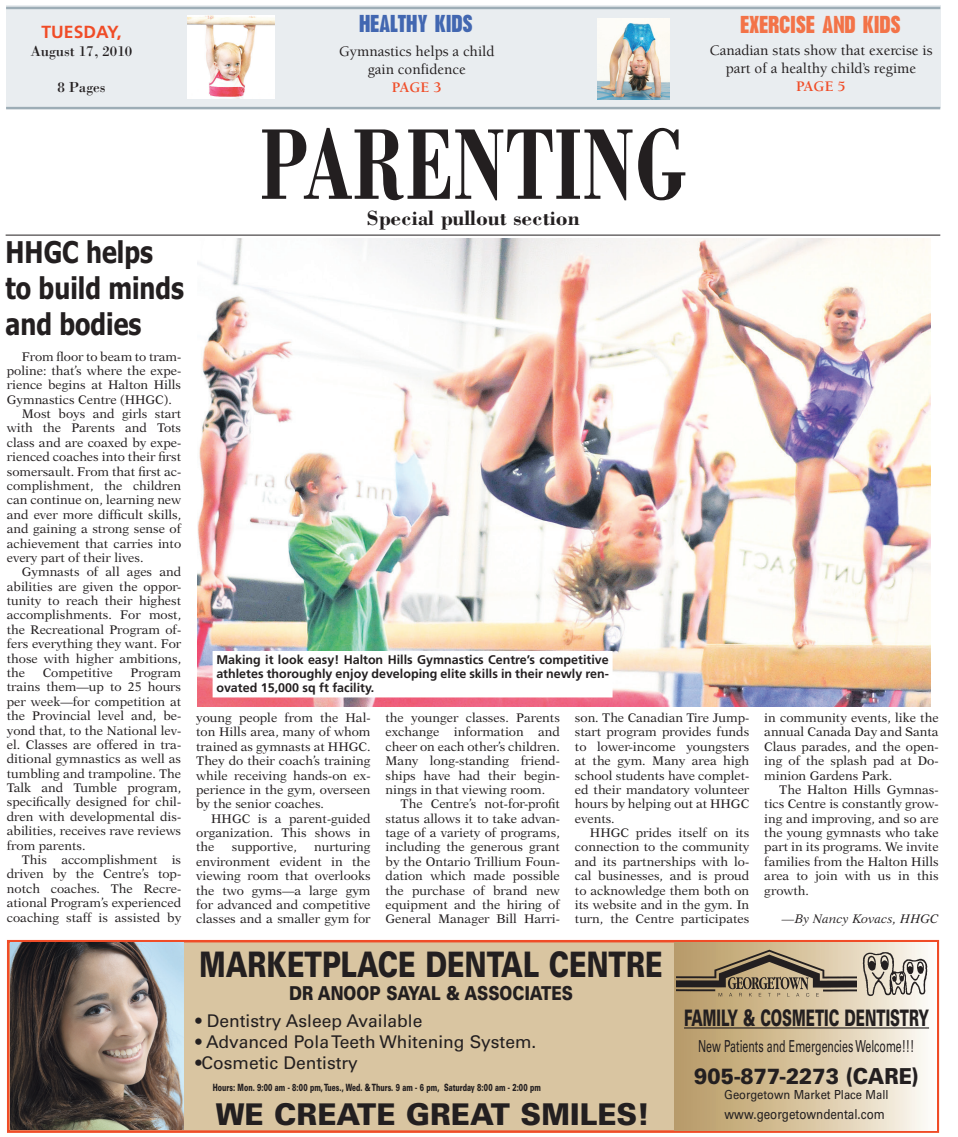
<style>
.page{position:relative;width:958px;height:1137px;background:#fff}
.page>*{position:absolute;margin:0;border:0;box-sizing:border-box;transform-origin:0 0}
.t1{font:700 103.75px "Bodoni";color:#231f20;scale:.7 1}
.t2{font:900 35.12px "Univers";color:#231f20;scale:.75 1}
.t3{font:700 30px/36px "Tahoma";color:#231f20;scale:.83 1}
.t4{font:900 30px "Univers";color:#231f20;scale:.96 1}
.t5{font:900 22.75px "Univers";color:#231f20;scale:.6 1}
.t6{font:700 condensed 22.5px "Placard";color:#f37348}
.t7{font:700 condensed 22.5px "Placard";color:#4267b1}
.t8{font:900 22px "Univers";color:#231f20;scale:.9 1}
.t9{font:700 21.25px "Bodoni";color:#231f20}
.t10{font:900 19.12px "Univers";color:#231f20;scale:.81 1}
.t11{font:17.5px "Univers";color:#231f20}
.t12{font:700 17.5px "Frutiger";color:#f04c27}
.t13{font:16.5px "Univers";color:#231f20;scale:.64 1}
.t14{font:500 15px/18px "Berkeley";color:#231f20;text-align:center}
.t15{font:15px "Bodoni";color:#231f20}
.t16{font:700 15px "Berkeley";color:#f04c27}
.t17{font:13.75px "Univers";color:#231f20;scale:.85 1}
.t18{font:12.5px/14.4px "New Aster";color:#231f20;text-align:justify}
.t19{font:700 12.5px/13.8px "Frutiger";color:#231f20;text-align:justify}
.t20{font:12.5px "Univers";color:#231f20;scale:.9 1}
.t21{font:italic 12.5px "New Aster";color:#231f20}
.t22{font:900 10px "Univers";color:#231f20;scale:.65 1}
</style>
<div class="page">
<div style="left:8px;top:941px;width:929px;height:190px;background:#d9c5a1"></div>
<div style="left:7px;top:939px;width:932px;height:193px;border:2px solid #f04c27"></div>
<img style="left:10px;top:942px;width:173px;height:187px">
<div style="left:674px;top:942px;width:262px;height:188px;background:linear-gradient(to right,#b5955c,#fbf7ee)"></div>
<hr style="left:684px;top:1027px;width:245px;height:1px;background:#231f20">
<img style="left:862px;top:951px;width:65px;height:45px">
<img style="left:676px;top:946px;width:180px;height:53px">
<hr style="left:6px;top:235px;width:934px;height:1px;background:#231f20">
<img style="left:198px;top:238px;width:732px;height:468px">
<div style="left:6px;top:6px;width:934px;height:102px;background:#e9edf0"></div>
<hr style="left:6px;top:7px;width:934px;height:2px;background:#9dadb6">
<hr style="left:6px;top:107px;width:934px;height:2px;background:#9dadb6">
<img style="left:187px;top:15px;width:87px;height:84px">
<img style="left:597px;top:18px;width:72px;height:82px">
<div style="left:213px;top:651px;width:399px;height:45px;background:#fff"></div>
<h3 class="t12" style="left:42px;top:25px;width:81px">TUESDAY,</h3>
<p class="t15" style="left:31px;top:46px;width:103px">August 17, 2010</p>
<p class="t15" style="left:58px;top:82px;width:49px">8 Pages</p>
<h3 class="t7" style="left:359px;top:15px;width:115px">HEALTHY KIDS</h3>
<p class="t14" style="left:339px;top:44px;width:157px">Gymnastics helps a child gain confidence</p>
<p class="t16" style="left:392px;top:82px;width:51px">PAGE 3</p>
<h3 class="t6" style="left:740px;top:16px;width:162px">EXERCISE AND KIDS</h3>
<p class="t14" style="left:709px;top:43px;width:224px">Canadian stats show that exercise is part of a healthy child’s regime</p>
<p class="t16" style="left:796px;top:81px;width:51px">PAGE 5</p>
<h3 class="t3" style="left:6px;top:235px;width:216px">HHGC helps to build minds and bodies</h3>
<p class="t18" style="left:22px;top:350px;width:161px">From floor to beam to tram-</p>
<p class="t18" style="left:7px;top:364px;width:176px">poline: that’s where the expe-</p>
<p class="t18" style="left:7px;top:378px;width:176px">rience begins at Halton Hills</p>
<p class="t18" style="left:7px;top:393px;width:167px">Gymnastics Centre (HHGC).</p>
<p class="t18" style="left:22px;top:407px;width:161px">Most boys and girls start</p>
<p class="t18" style="left:7px;top:422px;width:176px">with the Parents and Tots</p>
<p class="t18" style="left:7px;top:436px;width:176px">class and are coaxed by expe-</p>
<p class="t18" style="left:7px;top:450px;width:176px">rienced coaches into their first</p>
<p class="t18" style="left:7px;top:465px;width:176px">somersault. From that first ac-</p>
<p class="t18" style="left:7px;top:479px;width:176px">complishment, the children</p>
<p class="t18" style="left:7px;top:493px;width:176px">can continue on, learning new</p>
<p class="t18" style="left:7px;top:508px;width:176px">and ever more difficult skills,</p>
<p class="t18" style="left:7px;top:522px;width:176px">and gaining a strong sense of</p>
<p class="t18" style="left:7px;top:537px;width:176px">achievement that carries into</p>
<p class="t18" style="left:7px;top:551px;width:138px">every part of their lives.</p>
<p class="t18" style="left:22px;top:565px;width:161px">Gymnasts of all ages and</p>
<p class="t18" style="left:7px;top:580px;width:176px">abilities are given the oppor-</p>
<p class="t18" style="left:7px;top:594px;width:176px">tunity to reach their highest</p>
<p class="t18" style="left:7px;top:608px;width:176px">accomplishments. For most,</p>
<p class="t18" style="left:7px;top:623px;width:176px">the Recreational Program of-</p>
<p class="t18" style="left:7px;top:637px;width:176px">fers everything they want. For</p>
<p class="t18" style="left:7px;top:652px;width:176px">those with higher ambitions,</p>
<p class="t18" style="left:7px;top:666px;width:20px">the</p>
<p class="t18" style="left:43px;top:666px;width:72px">Competitive</p>
<p class="t18" style="left:7px;top:666px;width:176px;text-indent:124px">Program trains them—up to 25 hours per week—for competition at the Provincial level and, be&shy;yond that, to the National lev&shy;el. Classes are offered in tra&shy;ditional gymnastics as well as tumbling and trampoline. The Talk and Tumble program, specifically designed for chil&shy;dren with developmental dis&shy;abilities, receives rave reviews from parents.</p>
<p class="t18" style="left:7px;top:853px;width:176px;text-indent:15px">This accomplishment is driven by the Centre’s top&shy;notch coaches. The Recre&shy;ational Program’s experienced coaching staff is assisted by</p>
<h1 class="t1" style="left:259px;top:128px;width:613px">PARENTING</h1>
<h3 class="t9" style="left:367px;top:210px;width:214px">Special pullout section</h3>
<p class="t19" style="left:216px;top:654px;width:394px">Making it look easy! Halton Hills Gymnastics Centre’s competitive athletes thoroughly enjoy developing elite skills in their newly ren&shy;ovated 15,000 sq ft facility.</p>
<p class="t18" style="left:196px;top:711px;width:176px">young people from the Hal&shy;ton Hills area, many of whom trained as gymnasts at HHGC.<br>They do their coach’s training while receiving hands-on ex&shy;perience in the gym, overseen by the senior coaches.</p>
<p class="t18" style="left:196px;top:812px;width:176px;text-indent:15px">HHGC is a parent-guided organization. This shows in the</p>
<p class="t18" style="left:196px;top:840px;width:176px;text-indent:118px">nurturing environment evident in the viewing room that overlooks the two gyms—a large gym for advanced and competitive classes and a smaller gym for</p>
<p class="t18" style="left:232px;top:840px;width:66px">supportive,</p>
<p class="t18" style="left:385px;top:711px;width:176px">the younger classes. Parents exchange information and cheer on each other’s children.<br>Many long-standing friend&shy;ships have had their begin&shy;nings in that viewing room.</p>
<p class="t18" style="left:385px;top:797px;width:176px;text-indent:15px">The Centre’s not-for-profit status allows it to take advan&shy;tage of a variety of programs, including the generous grant by the Ontario Trillium Foun&shy;dation which made possible the purchase of brand new equipment and the hiring of General Manager Bill Harri-</p>
<p class="t18" style="left:575px;top:711px;width:176px">son. The Canadian Tire Jump&shy;start program provides funds to lower-income youngsters at the gym. Many area high school students have complet&shy;ed their mandatory volunteer hours by helping out at HHGC events.</p>
<p class="t18" style="left:575px;top:826px;width:176px;text-indent:15px">HHGC prides itself on its connection to the community and its partnerships with lo&shy;cal businesses, and is proud to acknowledge them both on its website and in the gym. In turn, the Centre participates</p>
<h2 class="t2" style="left:199px;top:951px;width:619px">MARKETPLACE DENTAL CENTRE</h2>
<h3 class="t10" style="left:289px;top:985px;width:352px">DR ANOOP SAYAL &amp; ASSOCIATES</h3>
<p class="t18" style="left:764px;top:711px;width:176px">in community events, like the annual Canada Day and Santa Claus parades, and the open&shy;ing of the splash pad at Do&shy;minion Gardens Park.</p>
<p class="t18" style="left:764px;top:783px;width:176px;text-indent:15px">The Halton Hills Gymnas&shy;tics Centre is constantly grow&shy;ing and improving, and so are the young gymnasts who take part in its programs. We invite families from the Halton Hills area to join with us in this growth.</p>
<p class="t21" style="left:782px;top:913px;width:158px">—By Nancy Kovacs, HHGC</p>
<h3 class="t11" style="left:195px;top:1014px;width:228px">• Dentistry Asleep Available</h3>
<h3 class="t11" style="left:195px;top:1035px;width:342px">• Advanced Pola Teeth Whitening System.</h3>
<h3 class="t11" style="left:195px;top:1056px;width:164px">•Cosmetic Dentistry</h3>
<p class="t22" style="left:213px;top:1083px;width:506px">Hours: Mon. 9:00 am - 8:00 pm, Tues., Wed. &amp; Thurs. 9 am - 6 pm, Saturday 8:00 am - 2:00 pm</p>
<h3 class="t4" style="left:216px;top:1103px;width:454px">WE CREATE GREAT SMILES!</h3>
<h3 class="t5" style="left:684px;top:1009px;width:410px">FAMILY &amp; COSMETIC DENTISTRY</h3>
<h3 class="t13" style="left:698px;top:1039px;width:339px">New Patients and Emergencies Welcome!!!</h3>
<h3 class="t8" style="left:694px;top:1067px;width:250px">905-877-2273 (CARE)</h3>
<p class="t20" style="left:724px;top:1089px;width:184px">Georgetown Market Place Mall</p>
<p class="t17" style="left:724px;top:1109px;width:190px">www.georgetowndental.com</p>
</div>
